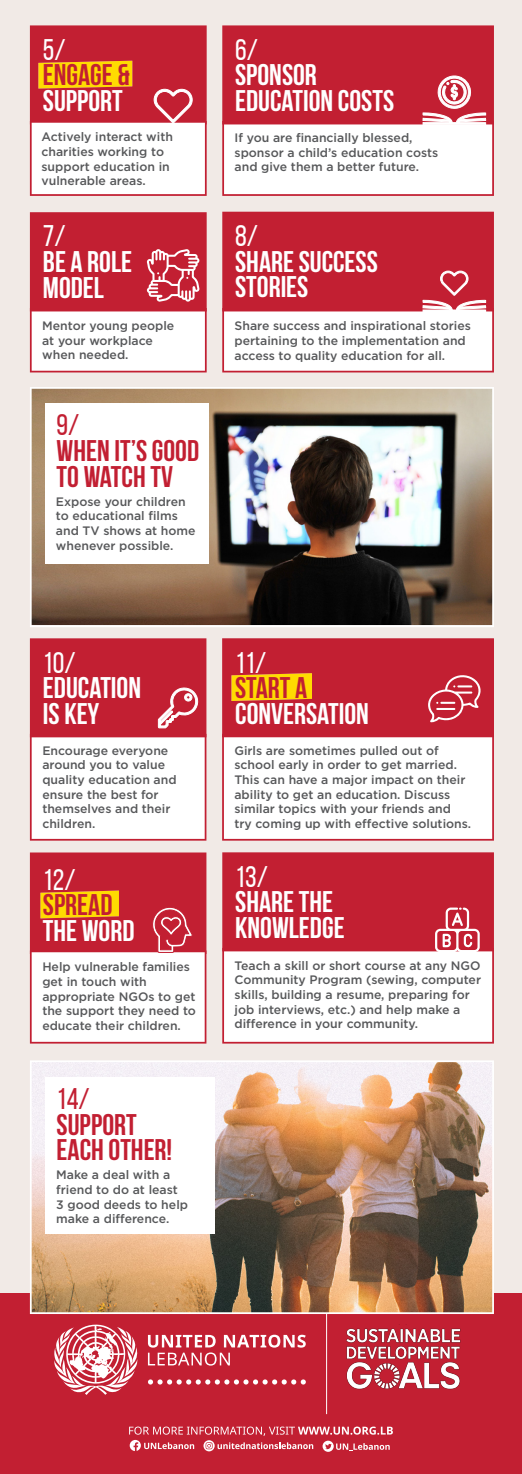
<style>
.page{position:relative;width:522px;height:1474px;background:#fff}
.page>*{position:absolute;margin:0;border:0;box-sizing:border-box;transform-origin:0 0}
.t1{font:700 29.75px/25.6px "Bebas Neue";color:#fff}
.t2{font:700 29.75px/25.6px "Bebas Neue";color:#c21f32}
.t3{font:500 12.25px/14.7px "Gotham";color:#57585a}
.s1{font-weight:400;color:#fff}
.s2{color:#fff}
.s3{font-weight:400}
.s4{color:#c21f32}
</style>
<div class="page">
<div style="left:0;top:0;width:522px;height:1473px;background:#f1eae6"></div>
<div style="left:0;top:1293px;width:522px;height:180px;background:#c21f32"></div>
<svg style="left:129px;top:1426px;width:264px;height:25px"></svg>
<hr style="left:326px;top:1304px;width:1px;height:109px;background:#fff">
<svg style="left:54px;top:1324px;width:84px;height:70px"></svg>
<svg style="left:148px;top:1379px;width:158px;height:5px"></svg>
<svg style="left:148px;top:1334px;width:157px;height:31px"></svg>
<img style="left:346px;top:1324px;width:115px;height:66px">
<img style="left:30px;top:1060px;width:463px;height:253px">
<div style="left:45px;top:1076px;width:170px;height:157px;background:#fff"></div>
<img style="left:30px;top:387px;width:463px;height:240px">
<div style="left:45px;top:403px;width:164px;height:160px;background:#fff"></div>
<svg style="left:222px;top:852px;width:271px;height:191px;background:#df8b94"></svg>
<svg style="left:222px;top:25px;width:271px;height:171px;background:#dc7f8a"></svg>
<svg style="left:222px;top:212px;width:271px;height:160px;background:#d97480"></svg>
<svg style="left:30px;top:212px;width:176px;height:160px;background:#da7783"></svg>
<svg style="left:30px;top:25px;width:176px;height:171px;background:#e08d85"></svg>
<svg style="left:222px;top:638px;width:271px;height:202px;background:#e39898"></svg>
<svg style="left:30px;top:852px;width:176px;height:191px;background:#e1918d"></svg>
<svg style="left:30px;top:638px;width:176px;height:202px;background:#e08d97"></svg>
<p class="t2" style="left:43px;top:36px;width:88px"><span class="s1">5/<br></span>ENGAGE &amp;<br><span class="s2">SUPPORT</span></p>
<p class="t3" style="left:41px;top:129px;width:133px">Actively interact with charities working to support education in vulnerable areas.</p>
<p class="t1" style="left:43px;top:223px;width:91px"><span class="s3">7/<br></span>BE A ROLE<br>MODEL</p>
<p class="t3" style="left:42px;top:318px;width:134px">Mentor young people at your workplace when needed.</p>
<p class="t2" style="left:57px;top:412px;width:144px"><span class="s3">9/<br></span>WHEN IT’S GOOD<br>TO WATCH TV</p>
<p class="t3" style="left:56px;top:493px;width:141px">Expose your children to educational films and TV shows at home whenever possible.</p>
<p class="t1" style="left:235px;top:36px;width:160px"><span class="s3">6/<br></span>SPONSOR<br>EDUCATION COSTS</p>
<p class="t3" style="left:234px;top:130px;width:205px">If you are financially blessed, sponsor a child’s education costs and give them a better future.</p>
<p class="t1" style="left:235px;top:222px;width:144px"><span class="s3">8/<br></span>SHARE SUCCESS<br>STORIES</p>
<p class="t3" style="left:234px;top:318px;width:238px">Share success and inspirational stories pertaining to the implementation and access to quality education for all.</p>
<p class="t1" style="left:43px;top:649px;width:100px"><span class="s3">10/<br></span>EDUCATION<br>IS KEY</p>
<p class="t3" style="left:42px;top:742px;width:136px">Encourage everyone around you to value quality education and ensure the best for themselves and their children.</p>
<p class="t1" style="left:43px;top:866px;width:93px"><span class="s3">12/<br></span><span class="s4">SPREAD<br></span>THE WORD</p>
<p class="t3" style="left:42px;top:959px;width:155px">Help vulnerable families get in touch with appropriate NGOs to get the support they need to educate their children.</p>
<p class="t2" style="left:57px;top:1085px;width:117px"><span class="s3">14/<br></span>SUPPORT<br>EACH OTHER!</p>
<p class="t3" style="left:56px;top:1167px;width:133px">Make a deal with a friend to do at least<br>3 good deeds to help make a difference.</p>
<p class="t1" style="left:235px;top:649px;width:135px"><span class="s3">11/<br></span><span class="s4">START A<br></span>CONVERSATION</p>
<p class="t3" style="left:234px;top:742px;width:238px">Girls are sometimes pulled out of school early in order to get married.<br>This can have a major impact on their ability to get an education. Discuss similar topics with your friends and try coming up with effective solutions.</p>
<p class="t1" style="left:235px;top:863px;width:111px"><span class="s3">13/<br></span>SHARE THE<br>KNOWLEDGE</p>
<p class="t3" style="left:234px;top:957px;width:248px">Teach a skill or short course at any NGO Community Program (sewing, computer skills, building a resume, preparing for job interviews, etc.) and help make a difference in your community.</p>
</div>
